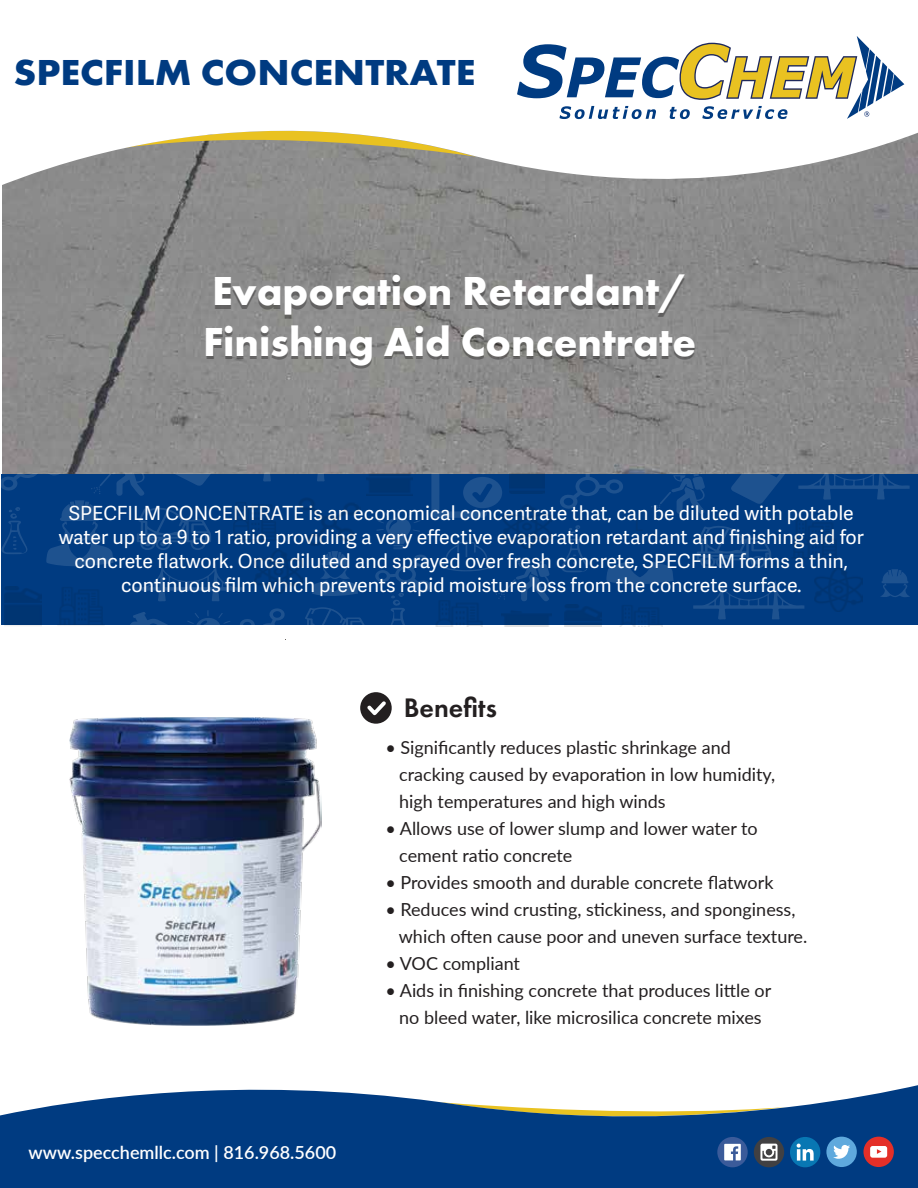
<style>
.page{position:relative;width:918px;height:1188px;background:#fff}
.page>*{position:absolute;margin:0;border:0;box-sizing:border-box;transform-origin:0 0}
.t1{font:700 42px/50.4px "Futura PT";color:#fff}
.t2{font:700 37.5px "Futura PT";color:#003b81;scale:1.07 1}
.t3{font:600 27.75px "Futura PT";color:#231f20}
.t4{font:19.5px/24px "Adelle Sans";color:#fff;text-align:center}
.t5{font:18px/27px "Lato";color:#231f20}
.t6{font:600 18px "Lato";color:#fff}
</style>
<div class="page">
<img style="left:3px;top:206px;width:915px;height:268px">
<svg style="left:0;top:1085px;width:918px;height:103px;fill:#003b81"></svg>
<div style="left:360px;top:692px;width:32px;height:32px;background:#231f20;border-radius:50%"></div>
<svg style="left:367px;top:701px;width:19px;height:14px"></svg>
<div style="left:826px;top:1137px;width:31px;height:30px;background:#5fa9dd;border-radius:50%"></div>
<svg style="left:833px;top:1145px;width:17px;height:14px"></svg>
<div style="left:790px;top:1137px;width:30px;height:30px;background:#0877b3;border-radius:50%"></div>
<svg style="left:797px;top:1144px;width:17px;height:17px"></svg>
<div style="left:754px;top:1137px;width:30px;height:30px;background:#414042;border-radius:50%"></div>
<svg style="left:760px;top:1144px;width:18px;height:17px"></svg>
<div style="left:717px;top:1137px;width:31px;height:30px;background:#3b5b9a;border-radius:50%"></div>
<svg style="left:724px;top:1144px;width:17px;height:16px"></svg>
<div style="left:863px;top:1137px;width:31px;height:30px;background:#e42f28;border-radius:50%"></div>
<svg style="left:870px;top:1146px;width:17px;height:12px"></svg>
<svg style="left:2px;top:84px;width:916px;height:122px"></svg>
<svg style="left:517px;top:36px;width:387px;height:83px"></svg>
<div style="left:1px;top:474px;width:917px;height:151px;background:#003b81"></div>
<svg style="left:305px;top:607px;width:60px;height:18px"></svg>
<svg style="left:130px;top:612px;width:38px;height:13px"></svg>
<svg style="left:442px;top:541px;width:107px;height:60px"></svg>
<img style="left:503px;top:505px;width:48px;height:43px">
<svg style="left:240px;top:608px;width:45px;height:17px"></svg>
<svg style="left:375px;top:555px;width:55px;height:70px"></svg>
<svg style="left:1px;top:473px;width:357px;height:128px"></svg>
<svg style="left:377px;top:510px;width:43px;height:39px"></svg>
<svg style="left:187px;top:610px;width:43px;height:15px"></svg>
<img style="left:216px;top:488px;width:75px;height:60px">
<img style="left:417px;top:586px;width:82px;height:40px">
<img style="left:42px;top:574px;width:75px;height:52px">
<svg style="left:431px;top:473px;width:71px;height:45px"></svg>
<img style="left:4px;top:586px;width:37px;height:40px">
<svg style="left:697px;top:526px;width:74px;height:42px"></svg>
<svg style="left:562px;top:525px;width:26px;height:47px"></svg>
<svg style="left:731px;top:473px;width:54px;height:31px"></svg>
<svg style="left:606px;top:561px;width:68px;height:23px"></svg>
<svg style="left:881px;top:569px;width:29px;height:28px"></svg>
<svg style="left:651px;top:473px;width:54px;height:41px"></svg>
<svg style="left:560px;top:473px;width:63px;height:36px"></svg>
<svg style="left:798px;top:473px;width:112px;height:27px"></svg>
<svg style="left:693px;top:581px;width:111px;height:39px"></svg>
<img style="left:620px;top:605px;width:43px;height:21px">
<img style="left:69px;top:717px;width:252px;height:309px">
<h2 class="t2" style="left:13px;top:48px;width:433px">SPECFILM CONCENTRATE</h2>
<h1 class="t1" style="left:203px;top:265px;width:495px">Evaporation Retardant/<br>Finishing Aid Concentrate</h1>
<p class="t4" style="left:59px;top:500px;width:807px">SPECFILM CONCENTRATE is an economical concentrate that, can be diluted with potable water up to a 9 to 1 ratio, providing a very effective evaporation retardant and finishing aid for concrete flatwork. Once diluted and sprayed over fresh concrete, SPECFILM forms a thin, continuous film which prevents rapid moisture loss from the concrete surface.</p>
<p class="t6" style="left:28px;top:1140px;width:309px">www.specchemllc.com | 816.968.5600</p>
<h3 class="t3" style="left:404px;top:690px;width:95px">Benefits</h3>
<p class="t5" style="left:399px;top:733px;width:378px;text-indent:-14px">• Significantly reduces plastic shrinkage and cracking caused by evaporation in low humidity, high temperatures and high winds</p>
<p class="t5" style="left:399px;top:814px;width:360px;text-indent:-14px">• Allows use of lower slump and lower water to cement ratio concrete</p>
<p class="t5" style="left:385px;top:868px;width:390px">• Provides smooth and durable concrete flatwork</p>
<p class="t5" style="left:399px;top:895px;width:410px;text-indent:-13px">• Reduces wind crusting, stickiness, and sponginess, which often cause poor and uneven surface texture.</p>
<p class="t5" style="left:385px;top:949px;width:136px">• VOC compliant</p>
<p class="t5" style="left:385px;top:976px;width:387px;text-align:center">• Aids in finishing concrete that produces little or no bleed water, like microsilica concrete mixes</p>
</div>
